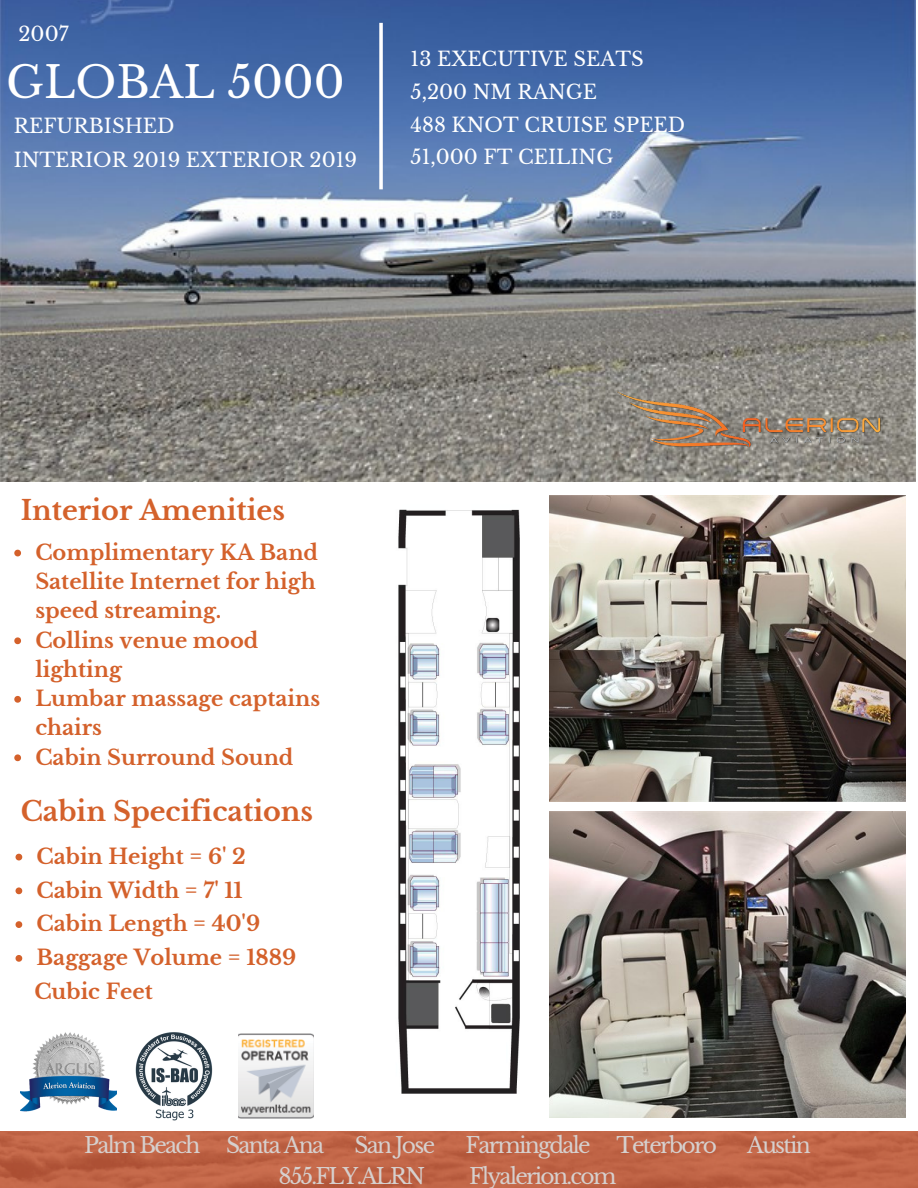
<style>
.page{position:relative;width:918px;height:1188px;background:#fff}
.page>*{position:absolute;margin:0;border:0;box-sizing:border-box;transform-origin:0 0}
.t1{font:43.35px "Libre Baskerville";color:#fff}
.t2{font:700 27px "Libre Baskerville";color:#d4612b}
.t3{font:21.75px "Libre Baskerville";letter-spacing:-.075em;color:#d6d0ce}
.t4{font:700 21px/29.2px "Libre Baskerville";color:#d4612b}
.t5{font:19.65px "Libre Baskerville";color:#fff}
</style>
<div class="page">
<img style="left:0;top:0;width:915px;height:481px">
<svg style="left:379px;top:23px;width:4px;height:166px"></svg>
<img style="left:1px;top:1132px;width:917px;height:56px">
<img style="left:21px;top:1032px;width:95px;height:79px">
<img style="left:135px;top:1032px;width:78px;height:88px">
<img style="left:238px;top:1033px;width:75px;height:86px">
<img style="left:605px;top:381px;width:306px;height:90px">
<img style="left:550px;top:495px;width:355px;height:306px">
<img style="left:550px;top:812px;width:355px;height:306px">
<img style="left:398px;top:509px;width:121px;height:584px">
<svg style="left:14px;top:550px;width:7px;height:6px"></svg>
<svg style="left:14px;top:637px;width:7px;height:7px"></svg>
<svg style="left:14px;top:696px;width:7px;height:7px"></svg>
<svg style="left:14px;top:754px;width:7px;height:7px"></svg>
<svg style="left:16px;top:854px;width:6px;height:6px"></svg>
<svg style="left:16px;top:887px;width:6px;height:7px"></svg>
<svg style="left:16px;top:921px;width:6px;height:7px"></svg>
<svg style="left:16px;top:955px;width:6px;height:7px"></svg>
<p class="t5" style="left:19px;top:22px;width:51px">2007</p>
<p class="t1" style="left:6px;top:56px;width:340px">GLOBAL 5000</p>
<p class="t5" style="left:14px;top:114px;width:162px">REFURBISHED</p>
<p class="t5" style="left:14px;top:148px;width:345px">INTERIOR 2019 EXTERIOR 2019</p>
<p class="t5" style="left:411px;top:47px;width:235px">13 EXECUTIVE SEATS</p>
<p class="t5" style="left:411px;top:80px;width:188px">5,200 NM RANGE</p>
<p class="t5" style="left:411px;top:113px;width:276px">488 KNOT CRUISE SPEED</p>
<p class="t5" style="left:411px;top:145px;width:204px">51,000 FT CEILING</p>
<p class="t2" style="left:21px;top:494px;width:266px">Interior Amenities</p>
<p class="t4" style="left:35px;top:538px;width:284px;text-align:justify">Complimentary KA Band Satellite Internet for high speed streaming.</p>
<p class="t4" style="left:35px;top:626px;width:225px">Collins venue mood lighting</p>
<p class="t4" style="left:35px;top:684px;width:286px">Lumbar massage captains chairs</p>
<p class="t4" style="left:35px;top:743px;width:260px">Cabin Surround Sound</p>
<p class="t2" style="left:21px;top:795px;width:294px">Cabin Specifications</p>
<p class="t4" style="left:37px;top:842px;width:211px">Cabin Height = 6' 2</p>
<p class="t4" style="left:37px;top:876px;width:208px">Cabin Width = 7' 11</p>
<p class="t4" style="left:37px;top:909px;width:225px">Cabin Length = 40'9</p>
<p class="t4" style="left:37px;top:943px;width:261px">Baggage Volume = 1889</p>
<p class="t4" style="left:34px;top:977px;width:120px">Cubic Feet</p>
<p class="t3" style="left:84px;top:1132px;width:242px">Palm Beach Santa Ana</p>
<p class="t3" style="left:355px;top:1132px;width:82px">SanJose</p>
<p class="t3" style="left:465px;top:1132px;width:253px">Farmingdale Teterboro</p>
<p class="t3" style="left:747px;top:1132px;width:65px">Austin</p>
<p class="t3" style="left:279px;top:1163px;width:148px">855.FLY.ALRN</p>
<p class="t3" style="left:469px;top:1163px;width:149px">Flyalerion.com</p>
</div>
